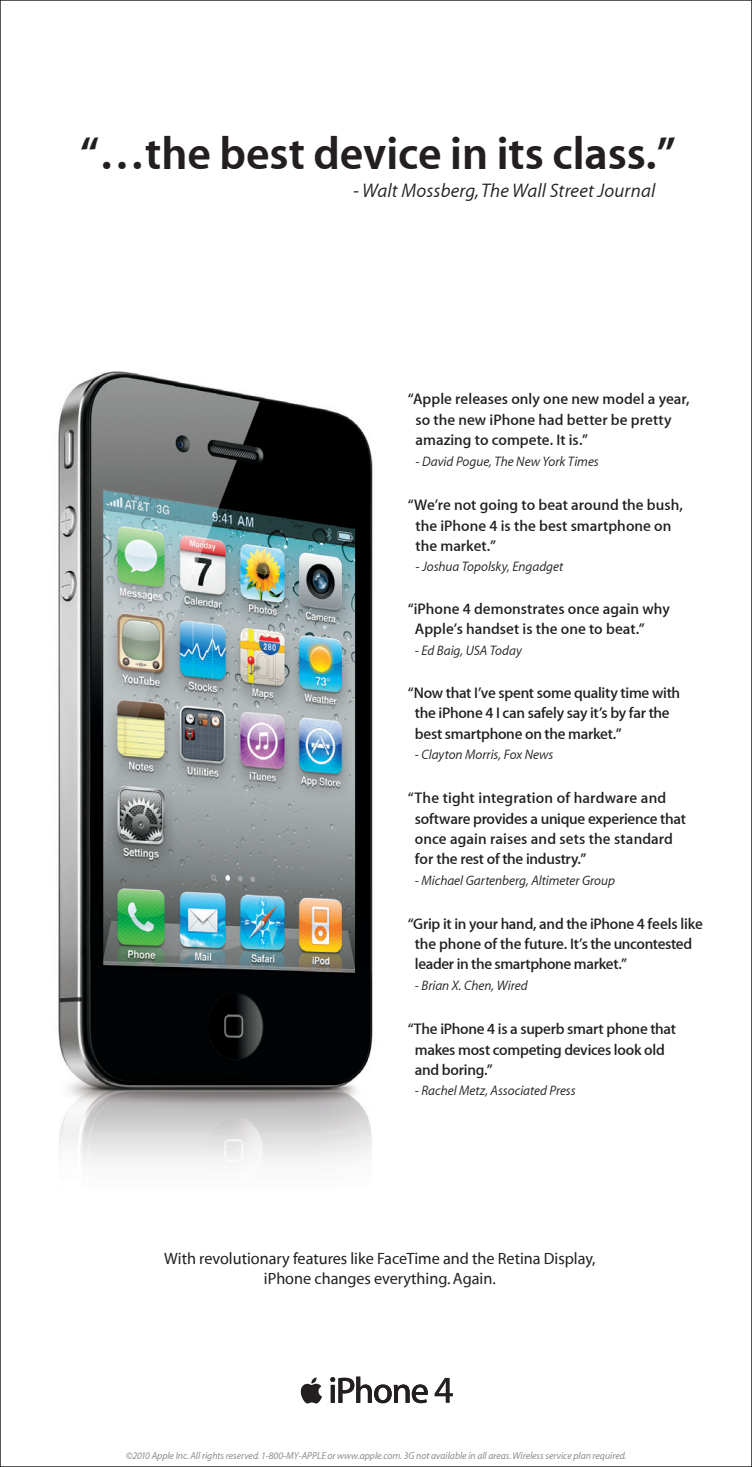
<style>
.page{position:relative;width:752px;height:1467px;background:#fff}
.page>*{position:absolute;margin:0;border:0;box-sizing:border-box;transform-origin:0 0}
.t1{font:700 46.1px "Myriad Set";color:#231f20}
.t2{font:italic 19.4px "Myriad Set Text";letter-spacing:.01em;color:#231f20}
.t3{font:500 16.5px/20.4px "Myriad Set";color:#231f20;text-align:center}
.t4{font:600 15.5px/20.4px "Myriad Set";letter-spacing:-.01em;color:#231f20}
.t5{font:italic 13.6px "Myriad Set Text";color:#231f20}
.t6{font:italic 10px "Myriad Set Text";color:#808285}
</style>
<div class="page">
<svg style="left:434px;top:1378px;width:19px;height:25px"></svg>
<svg style="left:330px;top:1377px;width:98px;height:26px"></svg>
<svg style="left:300px;top:1377px;width:22px;height:27px"></svg>
<img style="left:58px;top:371px;width:315px;height:794px">
<h1 class="t1" style="left:80px;top:125px;width:597px">“…the best device in its class.”</h1>
<p class="t2" style="left:353px;top:179px;width:303px">- Walt Mossberg, The Wall Street Journal</p>
<p class="t4" style="left:415px;top:389px;width:275px;text-indent:-8px">“Apple releases only one new model a year, so the new iPhone had better be pretty amazing to compete. It is.”</p>
<p class="t5" style="left:415px;top:453px;width:185px">- David Pogue, The New York Times</p>
<p class="t4" style="left:415px;top:494px;width:269px;text-indent:-8px">“We’re not going to beat around the bush, the iPhone 4 is the best smartphone on the market.”</p>
<p class="t5" style="left:415px;top:558px;width:149px">- Joshua Topolsky, Engadget</p>
<p class="t4" style="left:415px;top:598px;width:256px;text-indent:-7px">“iPhone 4 demonstrates once again why<br>Apple’s handset is the one to beat.”</p>
<p class="t5" style="left:415px;top:642px;width:108px">- Ed Baig, USA Today</p>
<p class="t4" style="left:415px;top:682px;width:267px;text-indent:-7px">“Now that I’ve spent some quality time with the iPhone 4 I can safely say it’s by far the best smartphone on the market.”</p>
<p class="t5" style="left:415px;top:746px;width:140px">- Clayton Morris, Fox News</p>
<p class="t4" style="left:415px;top:788px;width:273px;text-indent:-7px">“The tight integration of hardware and software provides a unique experience that once again raises and sets the standard for the rest of the industry.”</p>
<p class="t5" style="left:415px;top:872px;width:202px">- Michael Gartenberg, Altimeter Group</p>
<p class="t4" style="left:415px;top:913px;width:289px;text-indent:-7px">“Grip it in your hand, and the iPhone 4 feels like the phone of the future. It’s the uncontested leader in the smartphone market.”</p>
<p class="t5" style="left:415px;top:977px;width:114px">- Brian X. Chen, Wired</p>
<p class="t4" style="left:415px;top:1018px;width:263px;text-indent:-7px">“The iPhone 4 is a superb smart phone that makes most competing devices look old and boring.”</p>
<p class="t5" style="left:415px;top:1082px;width:162px">- Rachel Metz, Associated Press</p>
<p class="t3" style="left:164px;top:1248px;width:433px">With revolutionary features like FaceTime and the Retina Display, iPhone changes everything. Again.</p>
<p class="t6" style="left:126px;top:1449px;width:502px">©2010 Apple Inc. All rights reserved. 1-800-MY-APPLE or www.apple.com. 3G not available in all areas. Wireless service plan required.</p>
</div>
